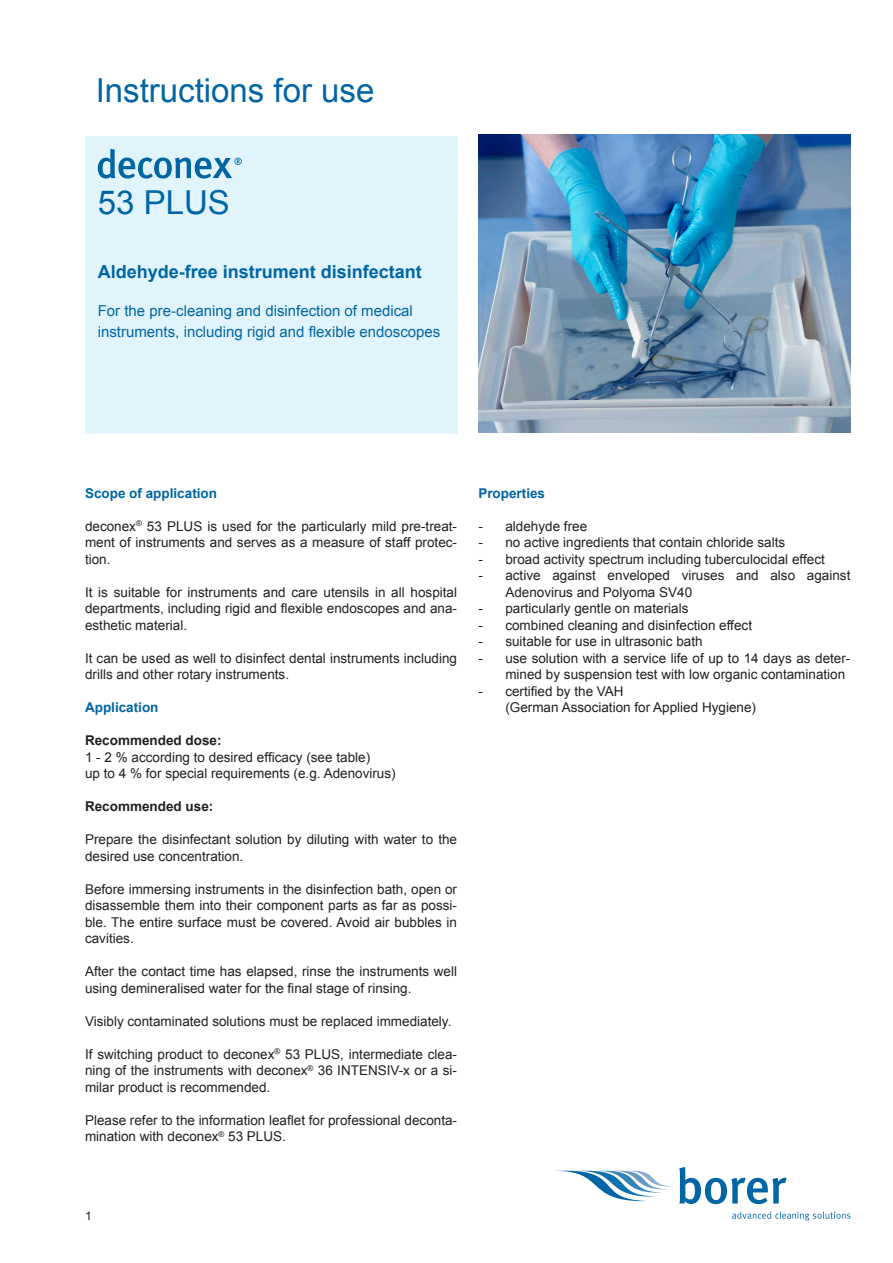
<style>
.page{position:relative;width:893px;height:1263px;background:#fff}
.page>*{position:absolute;margin:0;border:0;box-sizing:border-box;transform-origin:0 0}
.ProdBez_1_Seite{font:33px "Arial";color:#0065a4}
.Titel{font:700 18px "Arial";color:#0065a4}
.Titel-2{font:15px/21px "Arial";color:#0065a4}
.Text{font:13.5px/16.5px "Arial";color:#231f20}
.Kapitel-Überschrift{font:13.5px "Arial";color:#231f20}
.Kapitel-Überschrift-2{font:700 13.5px "Arial";color:#0065a4}
.Kapitel-Überschrift-3{font:700 13.5px "Arial";color:#231f20}
.Text-2{font:700 13.5px "Arial";color:#231f20}
.t1{font:12px "Arial";color:#231f20}
</style>
<div class="page">
<div style="left:85px;top:136px;width:372px;height:298px;background:#e1f4fc"></div>
<svg style="left:98px;top:149px;width:144px;height:30px"></svg>
<svg style="left:562px;top:1171px;width:111px;height:30px"></svg>
<svg style="left:679px;top:1167px;width:108px;height:37px"></svg>
<svg style="left:732px;top:1211px;width:118px;height:9px"></svg>
<img style="left:478px;top:135px;width:372px;height:297px">
<h1 class="ProdBez_1_Seite" style="left:96px;top:69px;width:280px">Instructions for use</h1>
<p class="ProdBez_1_Seite" style="left:98px;top:181px;width:134px">53 PLUS</p>
<p class="Titel" style="left:98px;top:260px;width:326px">Aldehyde-free instrument disinfectant</p>
<p class="Titel-2" style="left:98px;top:301px;width:344px">For the pre-cleaning and disinfection of medical instruments, including rigid and flexible endoscopes</p>
<p class="Kapitel-Überschrift-2" style="left:85px;top:484px;width:134px">Scope of application</p>
<p class="Text" style="left:85px;top:518px;width:374px;text-align:justify">deconex<sup>®</sup> 53 PLUS is used for the particularly mild pre-treat&shy;ment of instruments and serves as a measure of staff protec&shy;tion.</p>
<p class="Text" style="left:85px;top:584px;width:374px;text-align:justify">It is suitable for instruments and care utensils in all hospital departments, including rigid and flexible endoscopes and ana&shy;esthetic material.</p>
<p class="Text" style="left:85px;top:650px;width:374px">It can be used as well to disinfect dental instruments including drills and other rotary instruments.</p>
<p class="Kapitel-Überschrift-2" style="left:85px;top:698px;width:75px">Application</p>
<p class="Kapitel-Überschrift-3" style="left:85px;top:731px;width:138px">Recommended dose:</p>
<p class="Kapitel-Überschrift" style="left:85px;top:748px;width:287px">1 - 2 % according to desired efficacy (see table)</p>
<p class="Kapitel-Überschrift" style="left:85px;top:764px;width:312px">up to 4 % for special requirements (e.g. Adenovirus)</p>
<p class="Text-2" style="left:85px;top:797px;width:130px">Recommended use:</p>
<p class="Text" style="left:85px;top:831px;width:374px">Prepare the disinfectant solution by diluting with water to the desired use concentration.</p>
<p class="Text" style="left:85px;top:881px;width:374px;text-align:justify">Before immersing instruments in the disinfection bath, open or disassemble them into their component parts as far as possi&shy;ble. The entire surface must be covered. Avoid air bubbles in cavities.</p>
<p class="Text" style="left:85px;top:963px;width:374px">After the contact time has elapsed, rinse the instruments well using demineralised water for the final stage of rinsing.</p>
<p class="Text" style="left:85px;top:1013px;width:368px">Visibly contaminated solutions must be replaced immediately.</p>
<p class="Text" style="left:85px;top:1046px;width:374px;text-align:justify">If switching product to deconex<sup>®</sup> 53 PLUS, intermediate clea&shy;ning of the instruments with deconex<sup>®</sup> 36 INTENSIV-x or a si&shy;milar product is recommended.</p>
<p class="Text" style="left:85px;top:1112px;width:374px">Please refer to the information leaflet for professional deconta&shy;mination with deconex<sup>®</sup> 53 PLUS.</p>
<p class="Kapitel-Überschrift-2" style="left:478px;top:484px;width:68px">Properties</p>
<p class="Text" style="left:478px;top:518px;width:110px">- aldehyde free</p>
<p class="Text" style="left:478px;top:534px;width:308px">- no active ingredients that contain chloride salts</p>
<p class="Text" style="left:478px;top:551px;width:348px">- broad activity spectrum including tuberculocidal effect</p>
<p class="Text" style="left:505px;top:567px;width:347px;text-indent:-27px">- active against enveloped viruses and also against<br>Adenovirus and Polyoma SV40</p>
<p class="Text" style="left:478px;top:600px;width:212px">- particularly gentle on materials</p>
<p class="Text" style="left:478px;top:617px;width:275px">- combined cleaning and disinfection effect</p>
<p class="Text" style="left:478px;top:633px;width:226px">- suitable for use in ultrasonic bath</p>
<p class="Text" style="left:505px;top:650px;width:347px;text-indent:-27px">- use solution with a service life of up to 14 days as deter&shy;mined by suspension test with low organic contamination</p>
<p class="Text" style="left:505px;top:683px;width:252px;text-indent:-27px">- certified by the VAH<br>(German Association for Applied Hygiene)</p>
<p class="t1" style="left:85px;top:1208px;width:8px">1</p>
</div>
